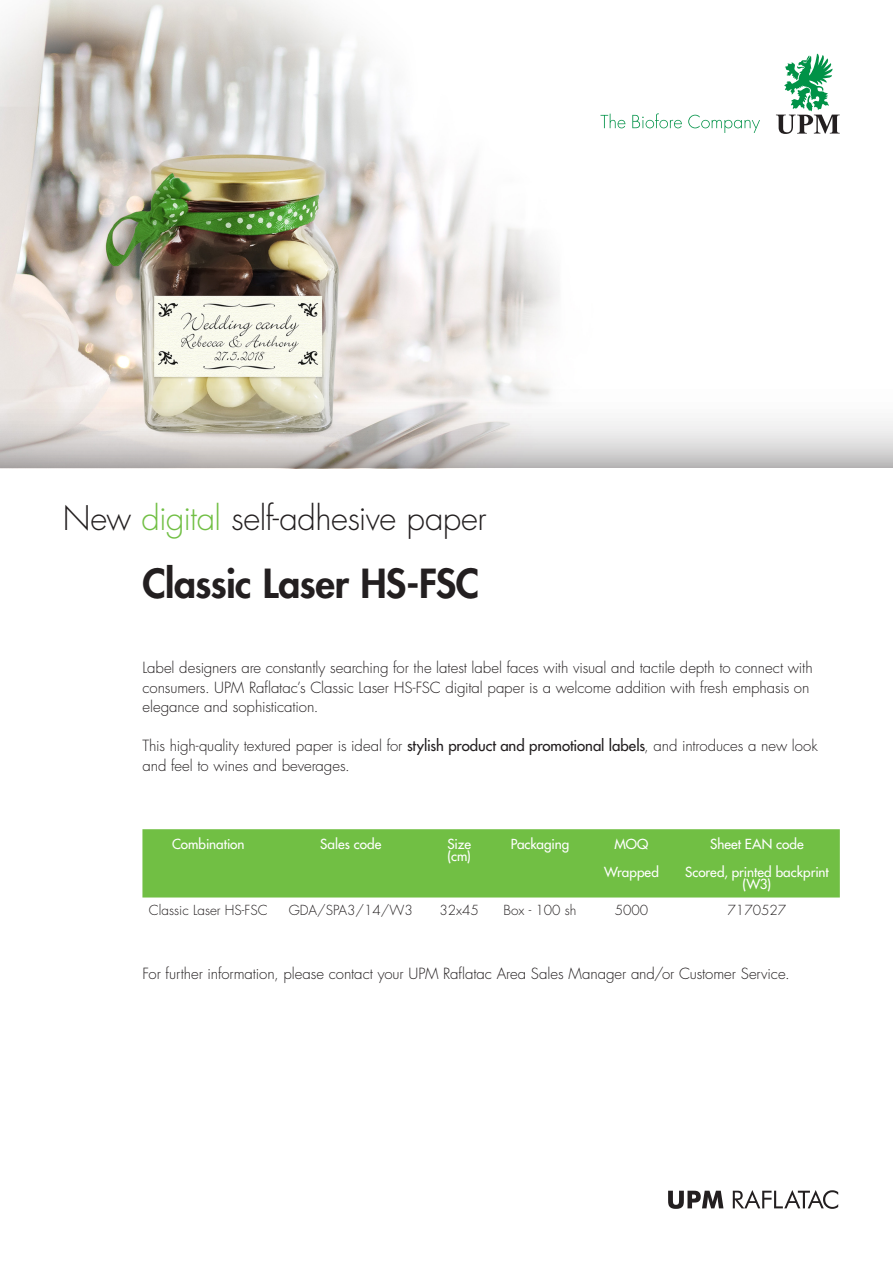
<style>
.page{position:relative;width:893px;height:1263px;background:#fff}
.page>*{position:absolute;margin:0;border:0;box-sizing:border-box;transform-origin:0 0}
.Raflatac_Headline{font:800 39px "Futura Std";letter-spacing:-.015em;color:#231f20}
.Masterttac_basetext{font:300 33px "Futura Std";letter-spacing:-.02em;color:#231f20}
.Text_-_page_1{font:300 15px "Futura Std";letter-spacing:-.005em;color:#231f20}
.Table_header{font:500 13.5px/12px "Futura Std";color:#fff}
.Code_txt_-_page_1{font:300 13.5px "Futura Std";color:#231f20}
.s1{color:#71bf44}
.s2{font-weight:500}
</style>
<div class="page">
<img style="left:0;top:0;width:558px;height:469px">
<svg style="left:776px;top:54px;width:64px;height:80px"></svg>
<svg style="left:600px;top:113px;width:160px;height:20px"></svg>
<svg style="left:668px;top:1190px;width:170px;height:19px"></svg>
<div style="left:142px;top:829px;width:698px;height:68px;background:#71bf44"></div>
<svg style="left:0;top:336px;width:893px;height:132px"></svg>
<p class="Masterttac_basetext" style="left:63px;top:498px;width:425px">New <span class="s1">digital</span> self-adhesive paper</p>
<p class="Raflatac_Headline" style="left:142px;top:559px;width:338px">Classic Laser HS-FSC</p>
<p class="Text_-_page_1" style="left:142px;top:659px;width:672px">Label designers are constantly searching for the latest label faces with visual and tactile depth to connect with</p>
<p class="Text_-_page_1" style="left:142px;top:678px;width:669px">consumers. UPM Raflatac’s Classic Laser HS-FSC digital paper is a welcome addition with fresh emphasis on</p>
<p class="Text_-_page_1" style="left:142px;top:698px;width:178px">elegance and sophistication.</p>
<p class="Text_-_page_1" style="left:142px;top:737px;width:677px">This high-quality textured paper is ideal for <span class="s2">stylish product and promotional labels</span>, and introduces a new look</p>
<p class="Text_-_page_1" style="left:142px;top:756px;width:209px">and feel to wines and beverages.</p>
<p class="Table_header" style="left:172px;top:838px;width:74px">Combination</p>
<p class="Table_header" style="left:320px;top:838px;width:63px">Sales code</p>
<p class="Table_header" style="left:447px;top:838px;width:25px">Size (cm)</p>
<p class="Table_header" style="left:511px;top:838px;width:60px">Packaging</p>
<p class="Table_header" style="left:614px;top:838px;width:35px">MOQ</p>
<p class="Table_header" style="left:710px;top:838px;width:95px">Sheet EAN code</p>
<p class="Table_header" style="left:604px;top:866px;width:56px">Wrapped</p>
<p class="Table_header" style="left:685px;top:866px;width:145px;text-align:center">Scored, printed backprint (W3)</p>
<p class="Code_txt_-_page_1" style="left:149px;top:901px;width:120px">Classic Laser HS-FSC</p>
<p class="Code_txt_-_page_1" style="left:289px;top:901px;width:126px">GDA/SPA3/14/W3</p>
<p class="Code_txt_-_page_1" style="left:439px;top:901px;width:41px">32x45</p>
<p class="Code_txt_-_page_1" style="left:504px;top:901px;width:74px">Box - 100 sh</p>
<p class="Code_txt_-_page_1" style="left:615px;top:901px;width:35px">5000</p>
<p class="Code_txt_-_page_1" style="left:728px;top:901px;width:60px">7170527</p>
<p class="Text_-_page_1" style="left:142px;top:964px;width:649px">For further information, please contact your UPM Raflatac Area Sales Manager and/or Customer Service.</p>
</div>
